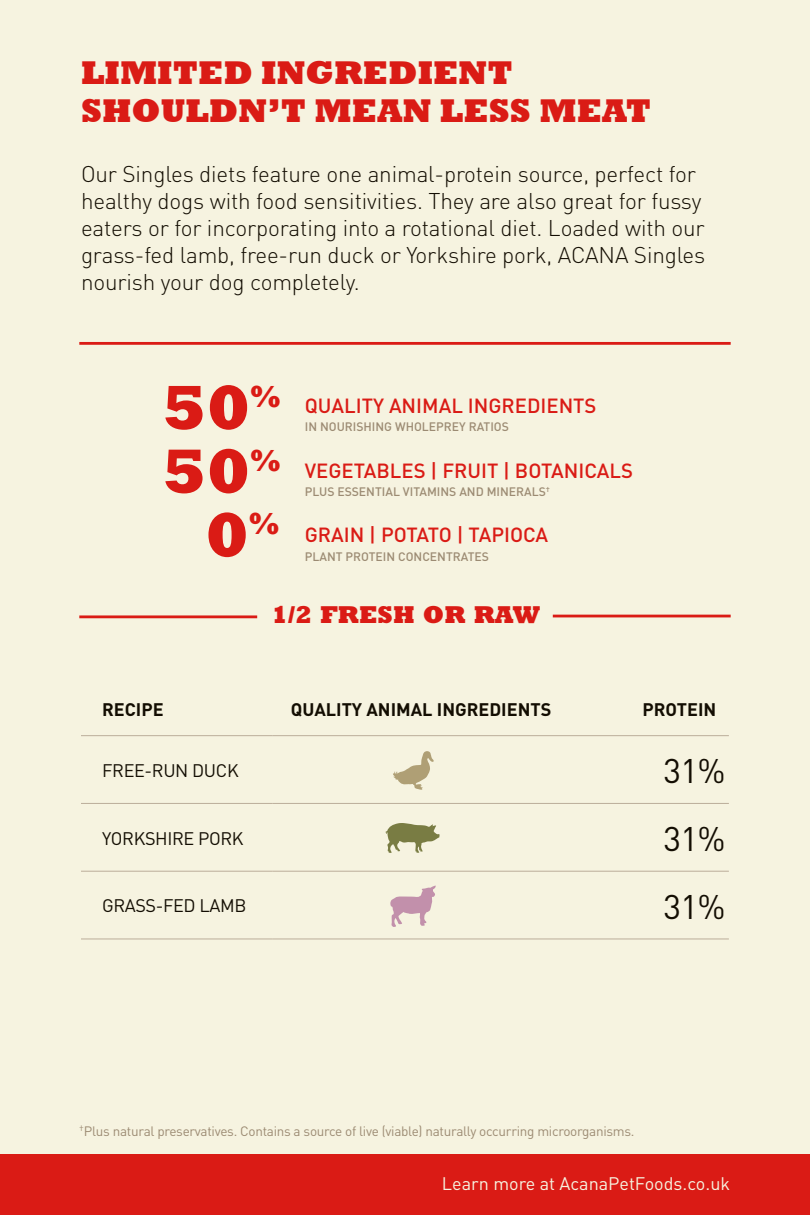
<style>
.page{position:relative;width:810px;height:1215px;background:#f6f3e0}
.page>*{position:absolute;margin:0;border:0;box-sizing:border-box;transform-origin:0 0}
.t1{font:800 63.68px/63.7px "Rockwell Std";color:#da1b15;text-align:right}
.t2{font:800 33.75px/38.2px "Rockwell";color:#da1b15}
.t3{font:33.75px "DIN";color:#130d02}
.t4{font:800 24.75px "Rockwell Std";color:#da1b15}
.t5{font:300 22.5px/27px "DIN";letter-spacing:-.005em;color:#130d02}
.t6{font:500 20.25px "DIN";color:#da1b15}
.t7{font:18px "DIN";letter-spacing:-.02em;color:#130d02}
.t8{font:700 18px "DIN";color:#130d02}
.t9{font:18px "DIN";letter-spacing:-.005em;color:#f6f3e0}
.t10{font:13.5px "DIN";color:#9c8b73}
.t11{font:500 12.15px "DIN";color:#9c8b73}
</style>
<div class="page">
<div style="left:0;top:1154px;width:810px;height:61px;background:#da1b15"></div>
<svg style="left:393px;top:751px;width:41px;height:39px"></svg>
<svg style="left:386px;top:823px;width:54px;height:30px"></svg>
<svg style="left:390px;top:886px;width:46px;height:41px"></svg>
<hr style="left:81px;top:735px;width:192px;height:1px;background:#bbad9a">
<hr style="left:273px;top:735px;width:357px;height:1px;background:#bbad9a">
<hr style="left:81px;top:803px;width:192px;height:1px;background:#bbad9a">
<hr style="left:273px;top:803px;width:357px;height:1px;background:#bbad9a">
<hr style="left:81px;top:871px;width:192px;height:1px;background:#bbad9a">
<hr style="left:273px;top:871px;width:357px;height:1px;background:#bbad9a">
<hr style="left:81px;top:939px;width:192px;height:1px;background:#bbad9a">
<hr style="left:273px;top:939px;width:357px;height:1px;background:#bbad9a">
<hr style="left:630px;top:735px;width:99px;height:1px;background:#bbad9a">
<hr style="left:630px;top:803px;width:99px;height:1px;background:#bbad9a">
<hr style="left:630px;top:871px;width:99px;height:1px;background:#bbad9a">
<hr style="left:630px;top:939px;width:99px;height:1px;background:#bbad9a">
<hr style="left:79px;top:615px;width:178px;height:3px;background:#da1b15">
<hr style="left:553px;top:615px;width:178px;height:2px;background:#da1b15">
<hr style="left:79px;top:342px;width:652px;height:3px;background:#da1b15">
<h2 class="t2" style="left:81px;top:57px;width:572px">LIMITED INGREDIENT<br>SHOULDN’T MEAN LESS MEAT</h2>
<p class="t5" style="left:81px;top:163px;width:626px">Our Singles diets feature one animal-protein source, perfect for healthy dogs with food sensitivities. They are also great for fussy eaters or for incorporating into a rotational diet. Loaded with our grass-fed lamb, free-run duck or Yorkshire pork, ACANA Singles nourish your dog completely.</p>
<h1 class="t1" style="left:163px;top:381px;width:119px">50<sup>%<br></sup>50<sup>%<br></sup>0<sup>%</sup></h1>
<p class="t6" style="left:305px;top:394px;width:293px">QUALITY ANIMAL INGREDIENTS</p>
<p class="t11" style="left:305px;top:420px;width:206px">IN NOURISHING WHOLEPREY RATIOS</p>
<p class="t6" style="left:305px;top:459px;width:330px">VEGETABLES | FRUIT | BOTANICALS</p>
<p class="t11" style="left:305px;top:485px;width:247px">PLUS ESSENTIAL VITAMINS AND MINERALS<sup>†</sup></p>
<p class="t6" style="left:305px;top:524px;width:245px">GRAIN | POTATO | TAPIOCA</p>
<p class="t11" style="left:305px;top:549px;width:186px">PLANT PROTEIN CONCENTRATES</p>
<p class="t4" style="left:271px;top:606px;width:270px">1/2 FRESH OR RAW</p>
<p class="t8" style="left:102px;top:699px;width:63px">RECIPE</p>
<p class="t8" style="left:291px;top:699px;width:262px">QUALITY ANIMAL INGREDIENTS</p>
<p class="t8" style="left:643px;top:699px;width:75px">PROTEIN</p>
<p class="t7" style="left:102px;top:762px;width:138px">FREE-RUN DUCK</p>
<h2 class="t3" style="left:664px;top:756px;width:63px">31%</h2>
<p class="t7" style="left:102px;top:830px;width:143px">YORKSHIRE PORK</p>
<h2 class="t3" style="left:664px;top:824px;width:63px">31%</h2>
<p class="t7" style="left:102px;top:898px;width:146px">GRASS-FED LAMB</p>
<h2 class="t3" style="left:664px;top:892px;width:63px">31%</h2>
<p class="t10" style="left:79px;top:1125px;width:557px"><sup>†</sup>Plus natural preservatives. Contains a source of live (viable) naturally occurring microorganisms.</p>
<p class="t9" style="left:442px;top:1176px;width:290px">Learn more at AcanaPetFoods.co.uk</p>
</div>
